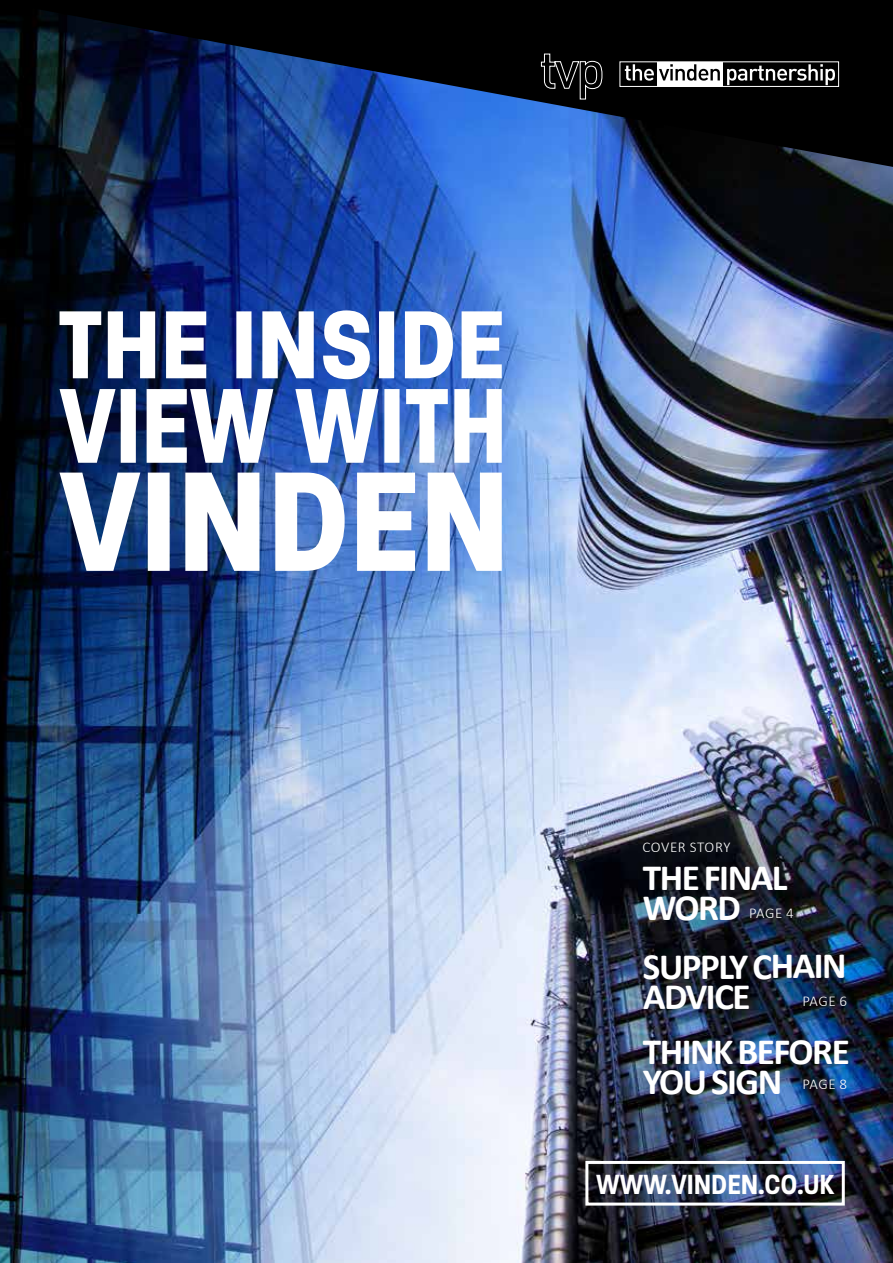
<style>
.page{position:relative;width:893px;height:1263px;background:#fff}
.page>*{position:absolute;margin:0;border:0;box-sizing:border-box;transform-origin:0 0}
.t1{font:700 37.2px/30.2px "Calibri";letter-spacing:-.04em;color:#fff}
.t2{font:600 30px "Paralucent Cond";color:#fff}
.t3{font:300 15px "Calibri";letter-spacing:.035em;color:#fff}
</style>
<div class="page">
<img style="left:0;top:167px;width:893px;height:1096px">
<svg style="left:0;top:0;width:893px;height:167px;background:#0c1d3b"></svg>
<div style="left:585px;top:1161px;width:260px;height:44px;border:3px solid #fff"></div>
<svg style="left:60px;top:473px;width:442px;height:98px"></svg>
<svg style="left:60px;top:389px;width:442px;height:74px"></svg>
<svg style="left:60px;top:310px;width:442px;height:69px"></svg>
<svg style="left:541px;top:53px;width:62px;height:47px;background:#212121"></svg>
<div style="left:657px;top:62px;width:66px;height:25px;background:#fff"></div>
<div style="left:619px;top:61px;width:220px;height:26px;border:1px solid #fff"></div>
<svg style="left:625px;top:64px;width:95px;height:17px"></svg>
<svg style="left:727px;top:64px;width:108px;height:21px"></svg>
<p class="t3" style="left:642px;top:838px;width:90px">COVER STORY</p>
<p class="t1" style="left:643px;top:862px;width:146px">THE FINAL<br>WORD</p>
<p class="t3" style="left:749px;top:904px;width:46px">PAGE 4</p>
<p class="t1" style="left:643px;top:951px;width:205px">SUPPLY CHAIN<br>ADVICE</p>
<p class="t1" style="left:643px;top:1036px;width:209px">THINK BEFORE<br>YOU SIGN</p>
<p class="t3" style="left:802px;top:992px;width:46px">PAGE 6</p>
<p class="t3" style="left:802px;top:1075px;width:46px">PAGE 8</p>
<p class="t2" style="left:596px;top:1167px;width:239px">WWW.VINDEN.CO.UK</p>
</div>
